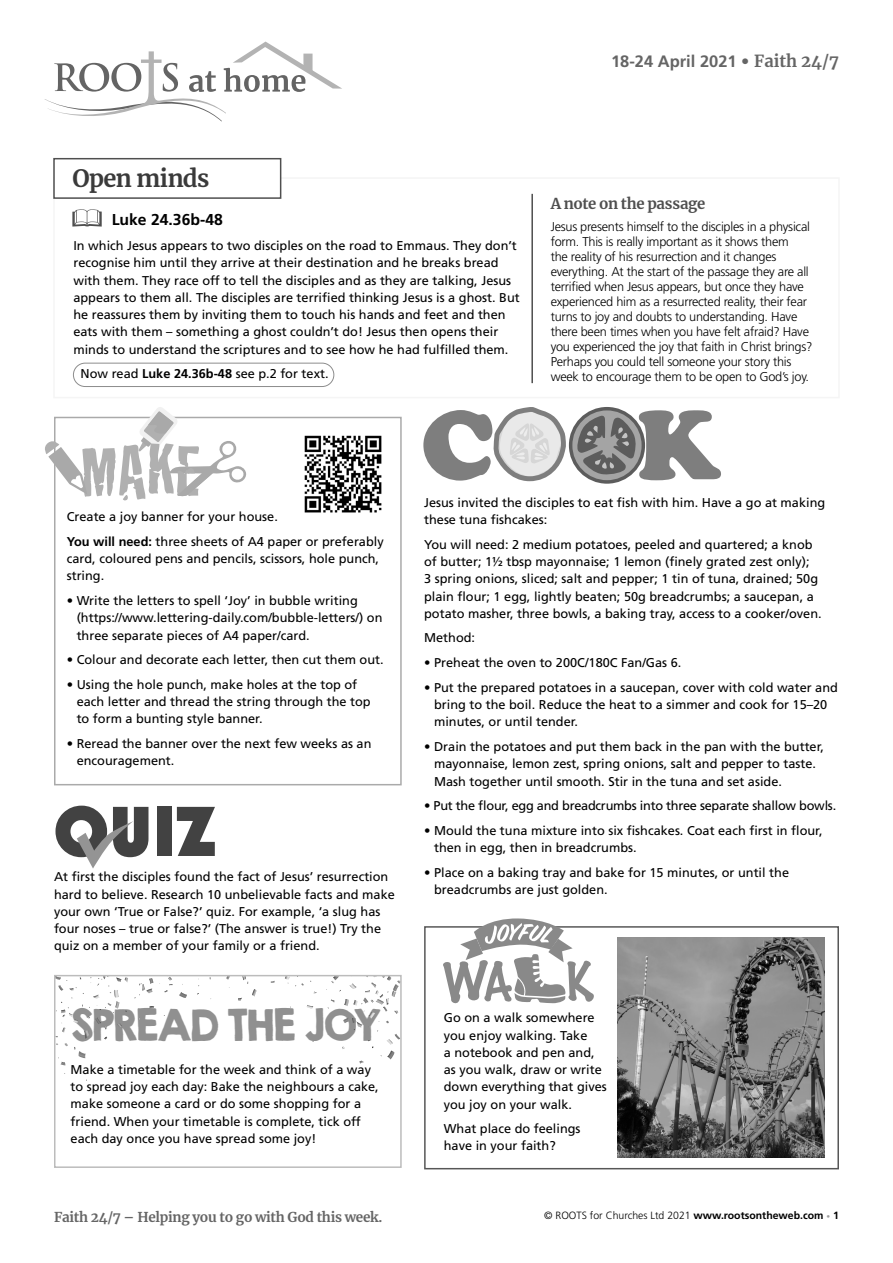
<style>
.page{position:relative;width:893px;height:1263px;background:#fff}
.page>*{position:absolute;margin:0;border:0;box-sizing:border-box;transform-origin:0 0}
.t1{font:39px "KG Second Chances Solid";letter-spacing:-.03em;color:#909090}
._2020_Opener_WEEKLY{font:700 23.7px "Merriweather";letter-spacing:-.025em;color:#3a3a3a}
.t2{font:700 16.5px "Frutiger LT Std";color:#656565}
._2020_BODY_TEXT{font:700 15.75px "Frutiger LT Std";color:#000}
._2020_Opener_WEEKLY-2{font:700 15px "Merriweather";letter-spacing:-.02em;color:#4f4f4f}
._2020_BODY_TEXT-2{font:700 13.5px "Merriweather";letter-spacing:-.02em;color:#656565}
._2020_BODY_TEXT-3{font:12.75px/17.2px "Frutiger LT Std";color:#000}
._2020_BODY_TEXT-4{font:300 12.75px/15px "Frutiger LT Std";letter-spacing:-.02em;color:#000}
._2020_BODY_TEXT-5{font:12.75px "Frutiger LT Std";letter-spacing:-.02em;color:#000}
._2020_BODY_TEXT-6{font:300 10.5px "Frutiger LT Std";color:#000}
.s1{font-family:"Merriweather"}
.s2{font-weight:700}
.s3{font-weight:700;font-size:7.5px;color:#9d9d9d}
</style>
<div class="page">
<div style="left:54px;top:417px;width:348px;height:368px;border:2px solid #aaa"></div>
<div style="left:424px;top:926px;width:415px;height:243px;border:2px solid #575757"></div>
<div style="left:54px;top:975px;width:348px;height:193px;border:2px solid #bcbcbc"></div>
<svg style="left:45px;top:42px;width:297px;height:80px"></svg>
<svg style="left:72px;top:209px;width:30px;height:18px"></svg>
<div style="left:53px;top:158px;width:228px;height:41px;background:#fff;border:2px solid #4f4f4f"></div>
<hr style="left:531px;top:194px;width:2px;height:189px;background:#4f4f4f">
<div style="left:73px;top:363px;width:261px;height:24px;border:1px solid #8d8d8d;border-radius:12px"></div>
<img style="left:618px;top:937px;width:206px;height:220px">
<svg style="left:45px;top:407px;width:201px;height:93px"></svg>
<div style="left:157px;top:807px;width:15px;height:49px;background:#424242"></div>
<svg style="left:177px;top:807px;width:38px;height:49px"></svg>
<svg style="left:56px;top:806px;width:92px;height:62px"></svg>
<svg style="left:443px;top:918px;width:152px;height:86px"></svg>
<svg style="left:423px;top:407px;width:147px;height:75px"></svg>
<svg style="left:569px;top:407px;width:76px;height:77px"></svg>
<svg style="left:576px;top:410px;width:145px;height:70px"></svg>
<svg style="left:179px;top:992px;width:8px;height:6px"></svg>
<svg style="left:226px;top:976px;width:4px;height:4px"></svg>
<svg style="left:159px;top:976px;width:14px;height:16px"></svg>
<svg style="left:238px;top:976px;width:19px;height:25px"></svg>
<svg style="left:134px;top:978px;width:19px;height:21px"></svg>
<svg style="left:285px;top:976px;width:115px;height:88px"></svg>
<svg style="left:56px;top:976px;width:72px;height:89px"></svg>
<img style="left:304px;top:435px;width:78px;height:78px">
<p class="t2" style="left:611px;top:51px;width:229px">18-24 April 2021 • <span class="s1">Faith 24/7</span></p>
<p class="_2020_Opener_WEEKLY" style="left:72px;top:162px;width:139px">Open minds</p>
<p class="_2020_BODY_TEXT" style="left:112px;top:211px;width:113px">Luke 24.36b-48</p>
<p class="_2020_BODY_TEXT-3" style="left:73px;top:237px;width:448px">In which Jesus appears to two disciples on the road to Emmaus. They don’t recognise him until they arrive at their destination and he breaks bread with them. They race off to tell the disciples and as they are talking, Jesus appears to them all. The disciples are terrified thinking Jesus is a ghost. But he reassures them by inviting them to touch his hands and feet and then eats with them – something a ghost couldn’t do! Jesus then opens their minds to understand the scriptures and to see how he had fulfilled them.</p>
<p class="_2020_BODY_TEXT-3" style="left:81px;top:365px;width:250px">Now read <span class="s2">Luke 24.36b-48</span> see p.2 for text.</p>
<p class="_2020_Opener_WEEKLY-2" style="left:551px;top:193px;width:156px">A note on the passage</p>
<p class="_2020_BODY_TEXT-4" style="left:551px;top:220px;width:263px">Jesus presents himself to the disciples in a physical form. This is really important as it shows them<br>the reality of his resurrection and it changes everything. At the start of the passage they are all terrified when Jesus appears, but once they have experienced him as a resurrected reality, their fear turns to joy and doubts to understanding. Have there been times when you have felt afraid? Have you experienced the joy that faith in Christ brings?<br>Perhaps you could tell someone your story this week to encourage them to be open to God’s joy.</p>
<p class="_2020_BODY_TEXT-3" style="left:67px;top:508px;width:213px">Create a joy banner for your house.</p>
<p class="_2020_BODY_TEXT-3" style="left:67px;top:533px;width:318px"><span class="s2">You will need:</span> three sheets of A4 paper or preferably card, coloured pens and pencils, scissors, hole punch, string.</p>
<p class="_2020_BODY_TEXT-3" style="left:77px;top:592px;width:307px;text-indent:-10px">• Write the letters to spell ‘Joy’ in bubble writing (https://www.lettering-daily.com/bubble-letters/) on three separate pieces of A4 paper/card.</p>
<p class="_2020_BODY_TEXT-3" style="left:67px;top:651px;width:318px">• Colour and decorate each letter, then cut them out.</p>
<p class="_2020_BODY_TEXT-3" style="left:77px;top:676px;width:296px;text-indent:-10px">• Using the hole punch, make holes at the top of each letter and thread the string through the top to form a bunting style banner.</p>
<p class="_2020_BODY_TEXT-3" style="left:77px;top:735px;width:296px;text-indent:-10px">• Reread the banner over the next few weeks as an encouragement.</p>
<p class="_2020_BODY_TEXT-3" style="left:54px;top:868px;width:342px">At first the disciples found the fact of Jesus’ resurrection hard to believe. Research 10 unbelievable facts and make your own ‘True or False?’ quiz. For example, ‘a slug has four noses – true or false?’ (The answer is true!) Try the quiz on a member of your family or a friend.</p>
<p class="t1" style="left:72px;top:1000px;width:311px">SPREAD THE JOY</p>
<p class="_2020_BODY_TEXT-3" style="left:71px;top:1061px;width:310px">Make a timetable for the week and think of a way to spread joy each day: Bake the neighbours a cake, make someone a card or do some shopping for a friend. When your timetable is complete, tick off each day once you have spread some joy!</p>
<p class="_2020_BODY_TEXT-3" style="left:424px;top:494px;width:403px">Jesus invited the disciples to eat fish with him. Have a go at making these tuna fishcakes:</p>
<p class="_2020_BODY_TEXT-3" style="left:424px;top:536px;width:399px">You will need: 2 medium potatoes, peeled and quartered; a knob of butter; 1½ tbsp mayonnaise; 1 lemon (finely grated zest only);<br>3 spring onions, sliced; salt and pepper; 1 tin of tuna, drained; 50g plain flour; 1 egg, lightly beaten; 50g breadcrumbs; a saucepan, a potato masher, three bowls, a baking tray, access to a cooker/oven.</p>
<p class="_2020_BODY_TEXT-3" style="left:424px;top:629px;width:52px">Method:</p>
<p class="_2020_BODY_TEXT-3" style="left:424px;top:654px;width:259px">• Preheat the oven to 200C/180C Fan/Gas 6.</p>
<p class="_2020_BODY_TEXT-3" style="left:434px;top:679px;width:405px;text-indent:-10px">• Put the prepared potatoes in a saucepan, cover with cold water and bring to the boil. Reduce the heat to a simmer and cook for 15–20 minutes, or until tender.</p>
<p class="_2020_BODY_TEXT-3" style="left:434px;top:738px;width:391px;text-indent:-10px">• Drain the potatoes and put them back in the pan with the butter, mayonnaise, lemon zest, spring onions, salt and pepper to taste.<br>Mash together until smooth. Stir in the tuna and set aside.</p>
<p class="_2020_BODY_TEXT-5" style="left:424px;top:798px;width:414px">• Put the flour, egg and breadcrumbs into three separate shallow bowls.</p>
<p class="_2020_BODY_TEXT-3" style="left:434px;top:822px;width:390px;text-indent:-10px">• Mould the tuna mixture into six fishcakes. Coat each first in flour, then in egg, then in breadcrumbs.</p>
<p class="_2020_BODY_TEXT-3" style="left:434px;top:864px;width:356px;text-indent:-10px">• Place on a baking tray and bake for 15 minutes, or until the breadcrumbs are just golden.</p>
<p class="_2020_BODY_TEXT-3" style="left:444px;top:1009px;width:164px">Go on a walk somewhere you enjoy walking. Take<br>a notebook and pen and, as you walk, draw or write down everything that gives you joy on your walk.</p>
<p class="_2020_BODY_TEXT-3" style="left:444px;top:1120px;width:138px">What place do feelings have in your faith?</p>
<p class="_2020_BODY_TEXT-2" style="left:54px;top:1208px;width:330px">Faith 24/7 – Helping you to go with God this week.</p>
<p class="_2020_BODY_TEXT-6" style="left:544px;top:1210px;width:296px">© ROOTS for Churches Ltd 2021 <span class="s2">www.rootsontheweb.com</span> <span class="s3">•</span> <span class="s2">1</span></p>
</div>
